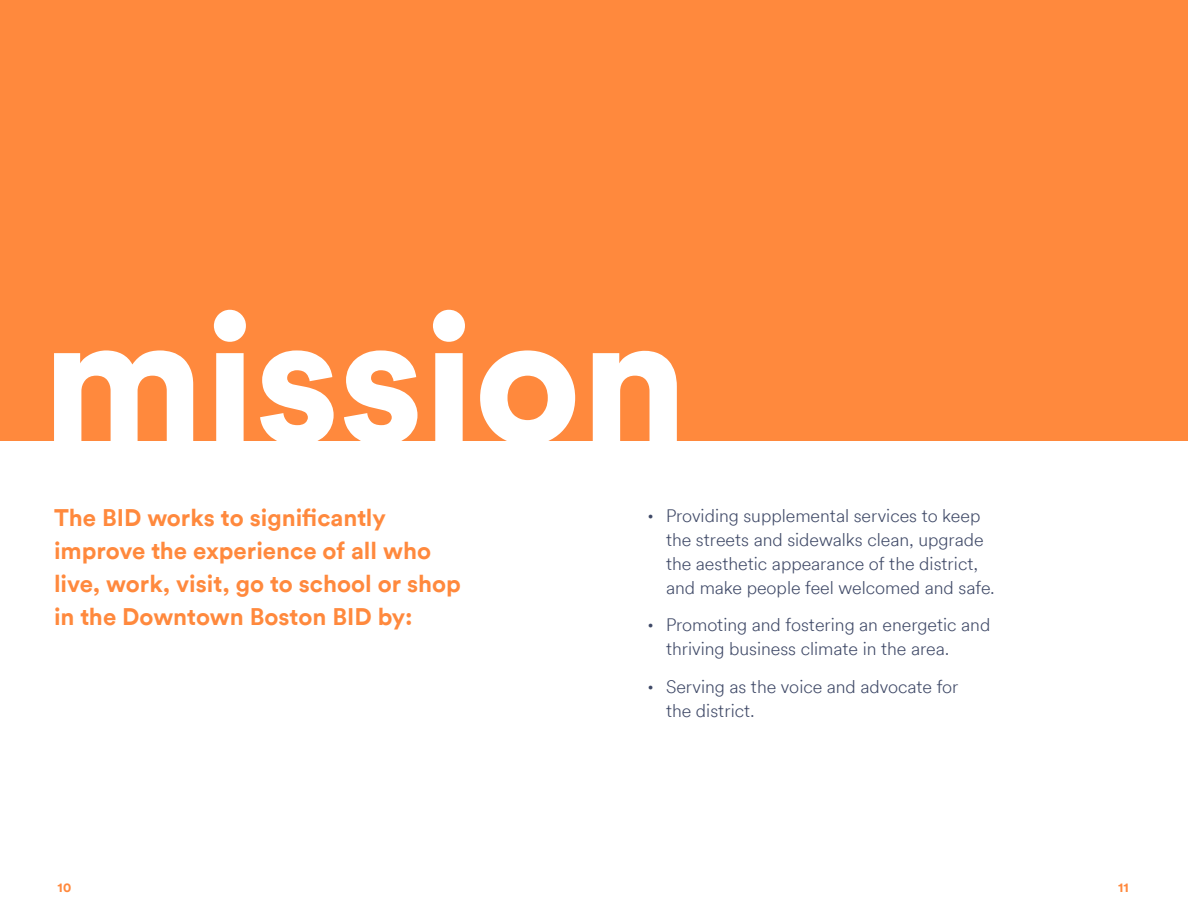
<style>
.page{position:relative;width:1188px;height:918px;background:#fff}
.page>*{position:absolute;margin:0;border:0;box-sizing:border-box;transform-origin:0 0}
.big_headline{font:900 180px "Circular Air";color:#fff}
.Resources_Text_16_22{font:700 24px/33px "Circular Air";color:#ff893d}
.t1{font:300 18px/24px "Circular Air";color:#3f4967}
.page_number{font:900 12px "Circular Air";color:#ff893d}
</style>
<div class="page">
<div style="left:0;top:0;width:1188px;height:441px;background:#ff893d"></div>
<p class="big_headline" style="left:42px;top:254px;width:647px">mission</p>
<p class="Resources_Text_16_22" style="left:54px;top:501px;width:408px">The BID works to significantly improve the experience of all who live, work, visit, go to school or shop in the Downtown Boston BID by:</p>
<p class="t1" style="left:666px;top:503px;width:330px;text-indent:-18px"><sup>•</sup> Providing supplemental services to keep the streets and sidewalks clean, upgrade the aesthetic appearance of the district, and make people feel welcomed and safe.</p>
<p class="t1" style="left:666px;top:612px;width:326px;text-indent:-18px"><sup>•</sup> Promoting and fostering an energetic and thriving business climate in the area.</p>
<p class="t1" style="left:666px;top:674px;width:294px;text-indent:-18px"><sup>•</sup> Serving as the voice and advocate for the district.</p>
<p class="page_number" style="left:58px;top:879px;width:15px">10</p>
<p class="page_number" style="left:1118px;top:879px;width:12px">11</p>
</div>
